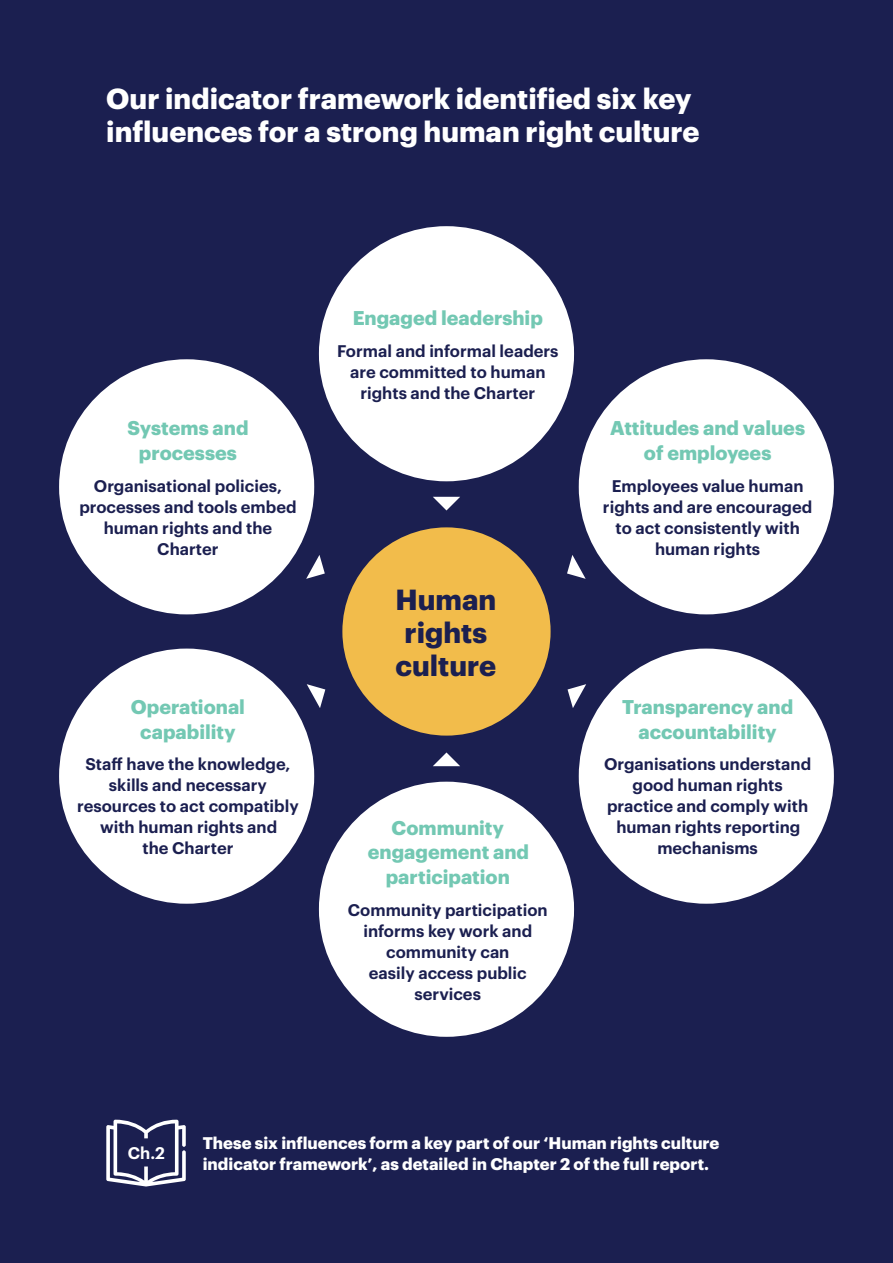
<style>
.page{position:relative;width:893px;height:1263px;background:#1b1f50}
.page>*{position:absolute;margin:0;border:0;box-sizing:border-box;transform-origin:0 0}
.HRV_Heading_3{font:700 28.5px/33px "Graphik";color:#fff}
.HRV_Heading_3-2{font:700 28.5px/33px "Graphik";color:#1b1f50;text-align:center}
.HRV_Heading_4{font:700 19.5px/24.8px "Graphik";color:#73c8b3;text-align:center}
.HRV_Heading_5{font:600 16.5px/21px "Graphik";color:#1b1f50;text-align:center}
.HRV_Body_Text{font:700 16.5px/21px "Graphik";color:#fff}
.HRV_Body_Text-2{font:600 16.5px "Graphik";color:#fff}
</style>
<div class="page">
<div style="left:342px;top:527px;width:209px;height:209px;background:#f2bc4b;border-radius:50%"></div>
<div style="left:319px;top:226px;width:255px;height:255px;background:#fff;border-radius:50%"></div>
<div style="left:319px;top:782px;width:255px;height:255px;background:#fff;border-radius:50%"></div>
<div style="left:59px;top:359px;width:255px;height:255px;background:#fff;border-radius:50%"></div>
<div style="left:579px;top:359px;width:255px;height:255px;background:#fff;border-radius:50%"></div>
<div style="left:59px;top:648px;width:255px;height:256px;background:#fff;border-radius:50%"></div>
<div style="left:579px;top:648px;width:255px;height:256px;background:#fff;border-radius:50%"></div>
<svg style="left:433px;top:497px;width:27px;height:13px"></svg>
<svg style="left:433px;top:752px;width:27px;height:14px"></svg>
<svg style="left:307px;top:684px;width:18px;height:24px"></svg>
<svg style="left:568px;top:684px;width:18px;height:24px"></svg>
<svg style="left:306px;top:555px;width:19px;height:24px"></svg>
<svg style="left:567px;top:555px;width:19px;height:24px"></svg>
<svg style="left:106px;top:1120px;width:80px;height:66px"></svg>
<p class="HRV_Heading_3" style="left:106px;top:79px;width:595px">Our indicator framework identified six key influences for a strong human right culture</p>
<p class="HRV_Heading_4" style="left:127px;top:414px;width:123px">Systems and processes</p>
<p class="HRV_Heading_5" style="left:79px;top:474px;width:219px">Organisational policies, processes and tools embed human rights and the<br>Charter</p>
<p class="HRV_Heading_4" style="left:131px;top:693px;width:116px">Operational capability</p>
<p class="HRV_Heading_5" style="left:77px;top:752px;width:223px">Staff have the knowledge, skills and necessary resources to act compatibly with human rights and<br>the Charter</p>
<p class="HRV_Heading_4" style="left:353px;top:304px;width:192px">Engaged leadership</p>
<p class="HRV_Heading_5" style="left:337px;top:339px;width:223px">Formal and informal leaders are committed to human rights and the Charter</p>
<p class="HRV_Heading_3-2" style="left:395px;top:581px;width:102px">Human rights culture</p>
<p class="HRV_Heading_4" style="left:368px;top:813px;width:163px">Community engagement and participation</p>
<p class="HRV_Heading_5" style="left:348px;top:898px;width:201px">Community participation informs key work and community can<br>easily access public services</p>
<p class="HRV_Heading_4" style="left:610px;top:414px;width:196px">Attitudes and values of employees</p>
<p class="HRV_Heading_5" style="left:603px;top:474px;width:211px">Employees value human rights and are encouraged to act consistently with human rights</p>
<p class="HRV_Heading_4" style="left:622px;top:693px;width:173px">Transparency and accountability</p>
<p class="HRV_Heading_5" style="left:604px;top:752px;width:209px">Organisations understand good human rights practice and comply with human rights reporting mechanisms</p>
<p class="HRV_Body_Text-2" style="left:128px;top:1140px;width:39px">Ch.2</p>
<p class="HRV_Body_Text" style="left:203px;top:1131px;width:518px">These six influences form a key part of our ‘Human rights culture indicator framework’, as detailed in Chapter 2 of the full report.</p>
</div>
